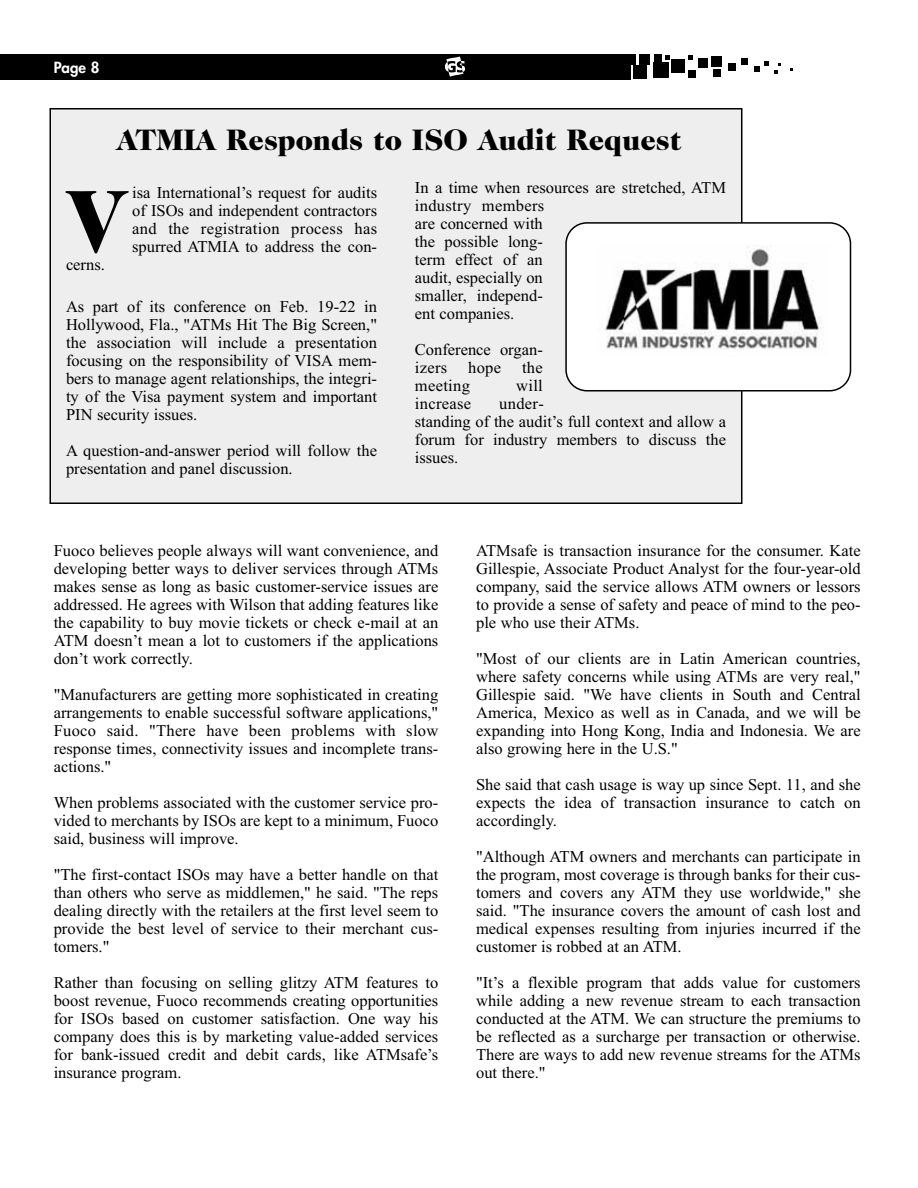
<style>
.page{position:relative;width:918px;height:1188px;background:#fff}
.page>*{position:absolute;margin:0;border:0;box-sizing:border-box;transform-origin:0 0}
.t1{font:900 89.55px "Caslon Two Twenty Four";color:#000}
.t2{font:900 30px "Caslon Two Twenty Four";color:#000}
.t3{font:16.5px/18px "Times";color:#000;text-align:justify}
.t4{font:16.5px "Times";letter-spacing:.02em;color:#000}
.t5{font:800 15px "Futura";color:#fff}
</style>
<div class="page">
<div style="left:0;top:54px;width:631px;height:26px;background:#000"></div>
<svg style="left:445px;top:57px;width:20px;height:20px"></svg>
<div style="left:653px;top:62px;width:15px;height:15px;background:#000"></div>
<div style="left:639px;top:54px;width:11px;height:11px;background:#000"></div>
<div style="left:711px;top:56px;width:11px;height:11px;background:#000"></div>
<div style="left:672px;top:59px;width:13px;height:14px;background:#000"></div>
<div style="left:688px;top:71px;width:8px;height:7px;background:#000"></div>
<div style="left:633px;top:65px;width:14px;height:14px;background:#000"></div>
<div style="left:698px;top:59px;width:9px;height:9px;background:#000"></div>
<div style="left:713px;top:69px;width:7px;height:8px;background:#000"></div>
<div style="left:742px;top:58px;width:6px;height:7px;background:#000"></div>
<div style="left:728px;top:63px;width:8px;height:8px;background:#000"></div>
<div style="left:625px;top:54px;width:11px;height:11px;background:#000"></div>
<div style="left:655px;top:54px;width:7px;height:7px;background:#000"></div>
<svg style="left:688px;top:55px;width:5px;height:5px"></svg>
<svg style="left:754px;top:61px;width:27px;height:13px"></svg>
<svg style="left:665px;top:56px;width:5px;height:4px"></svg>
<div style="left:50px;top:109px;width:692px;height:394px;background:#eee"></div>
<div style="left:50px;top:108px;width:692px;height:396px;border:2px solid #000"></div>
<svg style="left:565px;top:222px;width:286px;height:170px"></svg>
<p class="t5" style="left:54px;top:60px;width:47px">Page 8</p>
<h2 class="t2" style="left:117px;top:128px;width:566px">ATMIA Responds to ISO Audit Request</h2>
<h1 class="t1" style="left:66px;top:187px;width:61px">V</h1>
<p class="t3" style="left:132px;top:185px;width:246px">isa International’s request for audits of ISOs and independent contractors and the registration process has spurred ATMIA to address the con-</p>
<p class="t3" style="left:66px;top:257px;width:40px">cerns.</p>
<p class="t3" style="left:66px;top:300px;width:313px">As part of its conference on Feb. 19-22 in Hollywood, Fla., "ATMs Hit The Big Screen," the association will include a presentation focusing on the responsibility of VISA mem&shy;bers to manage agent relationships, the integri&shy;ty of the Visa payment system and important PIN security issues.</p>
<p class="t3" style="left:66px;top:444px;width:313px">A question-and-answer period will follow the presentation and panel discussion.</p>
<p class="t3" style="left:415px;top:180px;width:313px;text-align:left">In a time when resources are stretched, ATM industry members<br>are concerned with<br>the possible long-<br>term effect of an<br>audit, especially on<br>smaller, independ-<br>ent companies.</p>
<p class="t3" style="left:415px;top:342px;width:129px">Conference organ&shy;izers</p>
<p class="t3" style="left:468px;top:360px;width:35px">hope</p>
<p class="t3" style="left:522px;top:360px;width:22px">the</p>
<p class="t4" style="left:415px;top:379px;width:57px">meeting</p>
<p class="t3" style="left:516px;top:378px;width:28px">will</p>
<p class="t4" style="left:415px;top:397px;width:58px">increase</p>
<p class="t3" style="left:415px;top:396px;width:313px;text-align:left;text-indent:84px">under-<br>standing of the audit’s full context and allow a forum for industry members to discuss the issues.</p>
<p class="t3" style="left:54px;top:543px;width:386px">Fuoco believes people always will want convenience, and developing better ways to deliver services through ATMs makes sense as long as basic customer-service issues are addressed. He agrees with Wilson that adding features like the capability to buy movie tickets or check e-mail at an ATM doesn’t mean a lot to customers if the applications don’t work correctly.</p>
<p class="t3" style="left:54px;top:687px;width:386px">"Manufacturers are getting more sophisticated in creating arrangements to enable successful software applications," Fuoco said. "There have been problems with slow response times, connectivity issues and incomplete trans&shy;actions."</p>
<p class="t3" style="left:54px;top:795px;width:386px">When problems associated with the customer service pro&shy;vided to merchants by ISOs are kept to a minimum, Fuoco said, business will improve.</p>
<p class="t3" style="left:54px;top:867px;width:386px">"The first-contact ISOs may have a better handle on that than others who serve as middlemen," he said. "The reps dealing directly with the retailers at the first level seem to provide the best level of service to their merchant cus&shy;tomers."</p>
<p class="t3" style="left:54px;top:975px;width:386px">Rather than focusing on selling glitzy ATM features to boost revenue, Fuoco recommends creating opportunities for ISOs based on customer satisfaction. One way his company does this is by marketing value-added services for bank-issued credit and debit cards, like ATMsafe’s insurance program.</p>
<p class="t3" style="left:476px;top:543px;width:386px">ATMsafe is transaction insurance for the consumer. Kate Gillespie, Associate Product Analyst for the four-year-old company, said the service allows ATM owners or lessors to provide a sense of safety and peace of mind to the peo&shy;ple who use their ATMs.</p>
<p class="t3" style="left:476px;top:651px;width:386px">"Most of our clients are in Latin American countries, where safety concerns while using ATMs are very real," Gillespie said. "We have clients in South and Central America, Mexico as well as in Canada, and we will be expanding into Hong Kong, India and Indonesia. We are also growing here in the U.S."</p>
<p class="t3" style="left:476px;top:777px;width:386px">She said that cash usage is way up since Sept. 11, and she expects the idea of transaction insurance to catch on accordingly.</p>
<p class="t3" style="left:476px;top:849px;width:386px">"Although ATM owners and merchants can participate in the program, most coverage is through banks for their cus&shy;tomers and covers any ATM they use worldwide," she said. "The insurance covers the amount of cash lost and medical expenses resulting from injuries incurred if the customer is robbed at an ATM.</p>
<p class="t3" style="left:476px;top:975px;width:386px">"It’s a flexible program that adds value for customers while adding a new revenue stream to each transaction conducted at the ATM. We can structure the premiums to be reflected as a surcharge per transaction or otherwise.<br>There are ways to add new revenue streams for the ATMs out there."</p>
</div>
